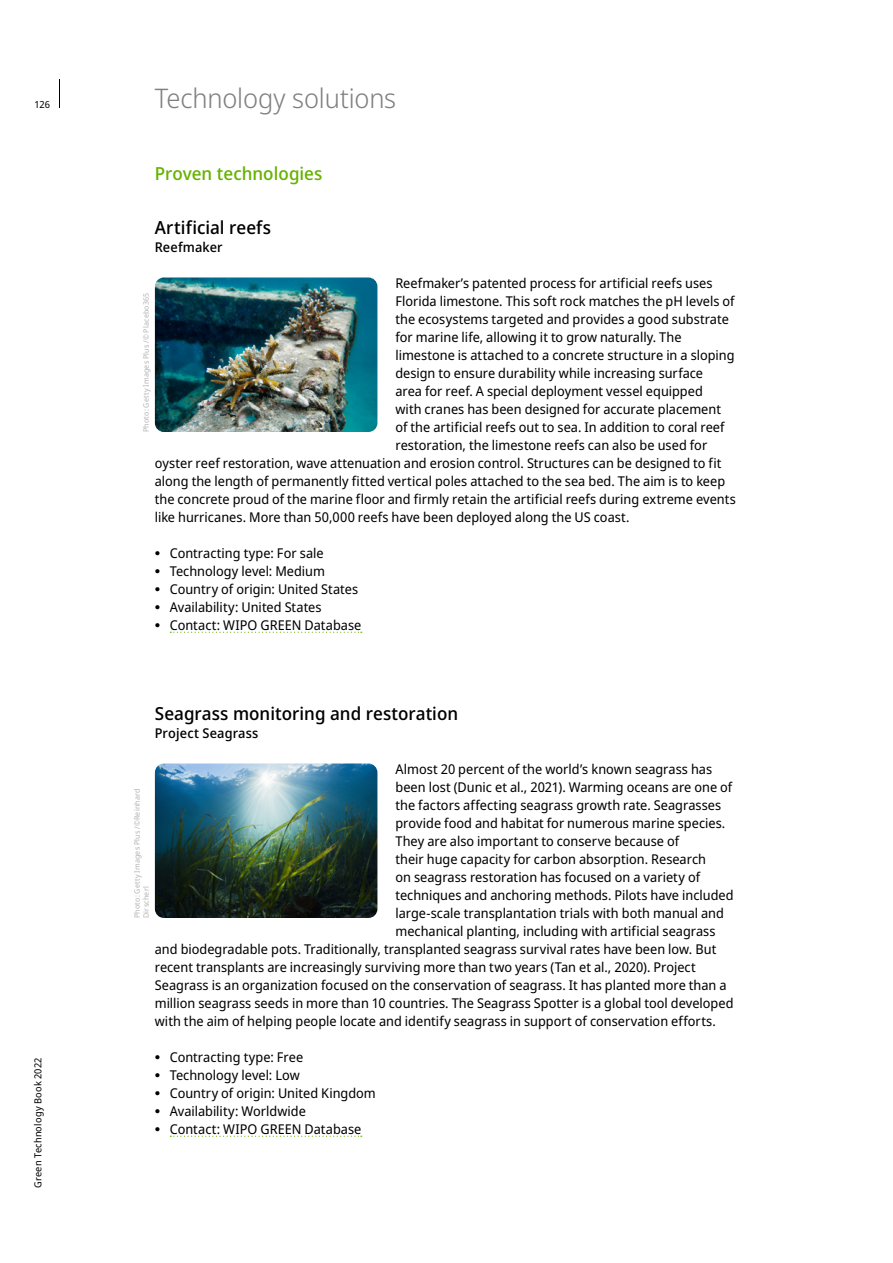
<style>
.page{position:relative;width:893px;height:1263px;background:#fff}
.page>*{position:absolute;margin:0;border:0;box-sizing:border-box;transform-origin:0 0}
.H1__18{font:300 27px "Noto Sans Display";letter-spacing:-.005em;color:#808080}
.H5_title{font:500 18px "Noto Sans Display";color:#000}
.H5_tech_type{font:500 18px "Noto Sans Display";color:#66b200}
.Body{font:13.5px "Noto Sans Display";color:#000}
.H5_company{font:500 13.5px "Noto Sans Display";letter-spacing:.01em;color:#000}
.t1{font:9.75px "Noto Sans Display";letter-spacing:.025em;color:#000}
.Photo{font:7.5px/9px "Noto Sans Display";letter-spacing:.025em;color:#b3b3b3}
.s1{font-family:"Noto Sans Math"}
</style>
<div class="page">
<svg style="left:59px;top:80px;width:1px;height:28px"></svg>
<svg style="left:170px;top:632px;width:192px;height:1px"></svg>
<svg style="left:170px;top:1136px;width:192px;height:1px"></svg>
<img style="left:155px;top:278px;width:222px;height:154px">
<img style="left:155px;top:764px;width:222px;height:154px">
<p class="t1" style="left:34px;top:97px;width:17px">126</p>
<p class="t1" style="left:31px;top:1188px;width:132px;rotate:-90deg">Green Technology Book 2022</p>
<p class="H1__18" style="left:155px;top:79px;width:243px">Technology solutions</p>
<p class="H5_tech_type" style="left:155px;top:161px;width:169px">Proven technologies</p>
<p class="H5_title" style="left:155px;top:215px;width:118px">Artificial reefs</p>
<p class="H5_company" style="left:155px;top:238px;width:69px">Reefmaker</p>
<p class="Body" style="left:395px;top:274px;width:318px">Reefmaker’s patented process for artificial reefs uses</p>
<p class="Body" style="left:395px;top:292px;width:341px">Florida limestone. This soft rock matches the pH levels of</p>
<p class="Body" style="left:395px;top:310px;width:335px">the ecosystems targeted and provides a good substrate</p>
<p class="Body" style="left:395px;top:328px;width:288px">for marine life, allowing it to grow naturally. The</p>
<p class="Body" style="left:395px;top:346px;width:341px">limestone is attached to a concrete structure in a sloping</p>
<p class="Body" style="left:395px;top:364px;width:309px">design to ensure durability while increasing surface</p>
<p class="Body" style="left:395px;top:382px;width:309px">area for reef. A special deployment vessel equipped</p>
<p class="Body" style="left:395px;top:400px;width:327px">with cranes has been designed for accurate placement</p>
<p class="Body" style="left:395px;top:418px;width:330px">of the artificial reefs out to sea. In addition to coral reef</p>
<p class="Body" style="left:395px;top:436px;width:313px">restoration, the limestone reefs can also be used for</p>
<p class="Body" style="left:155px;top:454px;width:568px">oyster reef restoration, wave attenuation and erosion control. Structures can be designed to fit</p>
<p class="Body" style="left:155px;top:472px;width:572px">along the length of permanently fitted vertical poles attached to the sea bed. The aim is to keep</p>
<p class="Body" style="left:155px;top:490px;width:582px">the concrete proud of the marine floor and firmly retain the artificial reefs during extreme events</p>
<p class="Body" style="left:155px;top:508px;width:476px">like hurricanes. More than 50,000 reefs have been deployed along the US coast.</p>
<p class="Body" style="left:155px;top:544px;width:170px"><span class="s1">⦁</span> Contracting type: For sale</p>
<p class="Body" style="left:155px;top:562px;width:172px"><span class="s1">⦁</span> Technology level: Medium</p>
<p class="Body" style="left:155px;top:580px;width:205px"><span class="s1">⦁</span> Country of origin: United States</p>
<p class="Body" style="left:155px;top:598px;width:168px"><span class="s1">⦁</span> Availability: United States</p>
<p class="Body" style="left:155px;top:616px;width:208px"><span class="s1">⦁</span> Contact: WIPO GREEN Database</p>
<p class="Photo" style="left:142px;top:432px;width:141px;rotate:-90deg">Photo: Getty Images Plus /© Placebo365</p>
<p class="H5_title" style="left:155px;top:701px;width:305px">Seagrass monitoring and restoration</p>
<p class="H5_company" style="left:155px;top:724px;width:105px">Project Seagrass</p>
<p class="Body" style="left:395px;top:760px;width:318px">Almost 20 percent of the world’s known seagrass has</p>
<p class="Body" style="left:395px;top:778px;width:338px">been lost (Dunic et al., 2021). Warming oceans are one of</p>
<p class="Body" style="left:395px;top:796px;width:327px">the factors affecting seagrass growth rate. Seagrasses</p>
<p class="Body" style="left:395px;top:814px;width:331px">provide food and habitat for numerous marine species.</p>
<p class="Body" style="left:395px;top:832px;width:285px">They are also important to conserve because of</p>
<p class="Body" style="left:395px;top:850px;width:312px">their huge capacity for carbon absorption. Research</p>
<p class="Body" style="left:395px;top:868px;width:306px">on seagrass restoration has focused on a variety of</p>
<p class="Body" style="left:395px;top:886px;width:339px">techniques and anchoring methods. Pilots have included</p>
<p class="Body" style="left:395px;top:904px;width:330px">large-scale transplantation trials with both manual and</p>
<p class="Body" style="left:395px;top:922px;width:321px">mechanical planting, including with artificial seagrass</p>
<p class="Body" style="left:155px;top:940px;width:563px">and biodegradable pots. Traditionally, transplanted seagrass survival rates have been low. But</p>
<p class="Body" style="left:155px;top:958px;width:542px">recent transplants are increasingly surviving more than two years (Tan et al., 2020). Project</p>
<p class="Body" style="left:155px;top:976px;width:573px">Seagrass is an organization focused on the conservation of seagrass. It has planted more than a</p>
<p class="Body" style="left:155px;top:994px;width:580px">million seagrass seeds in more than 10 countries. The Seagrass Spotter is a global tool developed</p>
<p class="Body" style="left:155px;top:1012px;width:562px">with the aim of helping people locate and identify seagrass in support of conservation efforts.</p>
<p class="Body" style="left:155px;top:1048px;width:150px"><span class="s1">⦁</span> Contracting type: Free</p>
<p class="Body" style="left:155px;top:1066px;width:146px"><span class="s1">⦁</span> Technology level: Low</p>
<p class="Body" style="left:155px;top:1084px;width:222px"><span class="s1">⦁</span> Country of origin: United Kingdom</p>
<p class="Body" style="left:155px;top:1102px;width:153px"><span class="s1">⦁</span> Availability: Worldwide</p>
<p class="Body" style="left:155px;top:1120px;width:208px"><span class="s1">⦁</span> Contact: WIPO GREEN Database</p>
<p class="Photo" style="left:133px;top:918px;width:131px;rotate:-90deg">Photo: Getty Images Plus /©Reinhard<br>Dirscherl</p>
</div>
